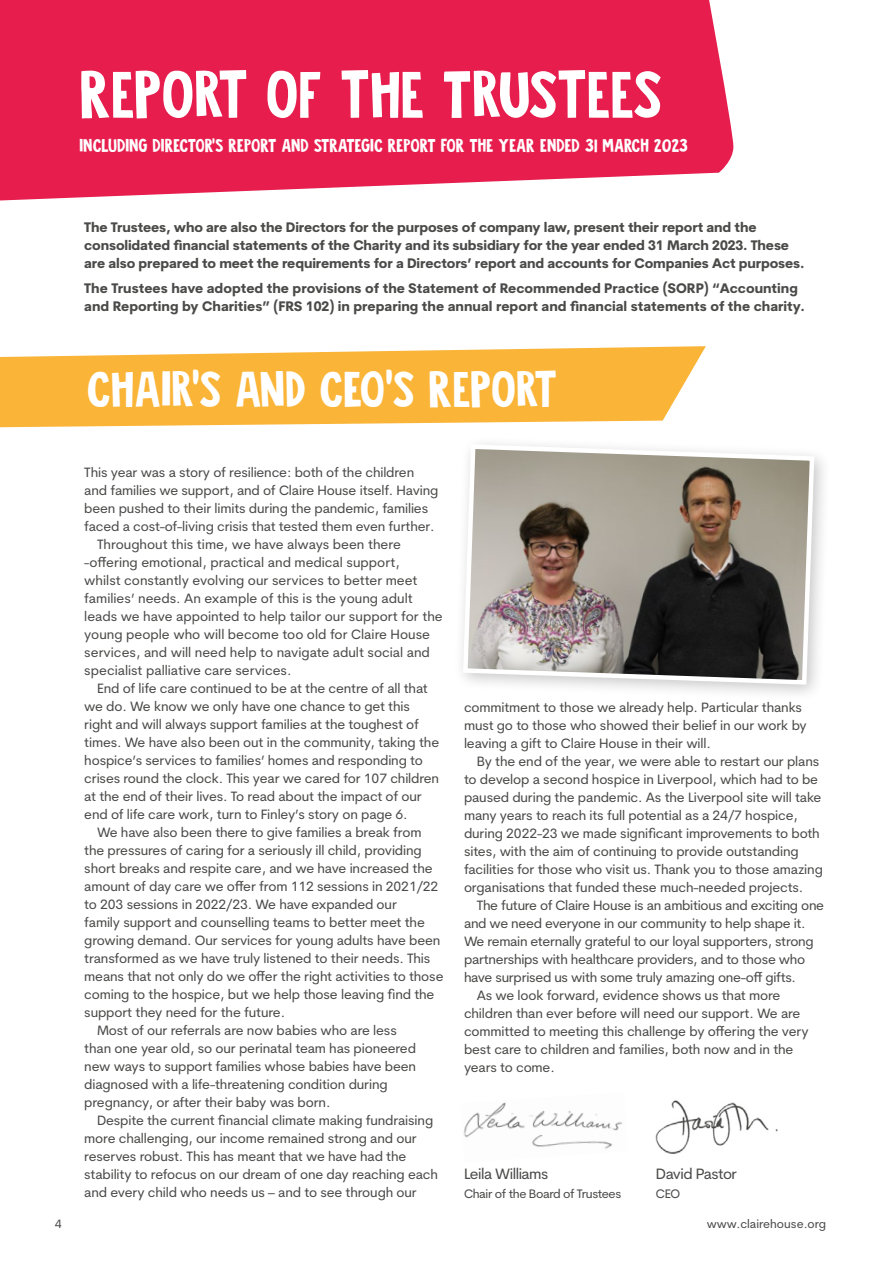
<style>
.page{position:relative;width:893px;height:1263px;background:#fff}
.page>*{position:absolute;margin:0;border:0;box-sizing:border-box;transform-origin:0 0}
.t1{font:58.95px "Jalebi";color:#fff}
.t2{font:45px "Jalebi";color:#fff}
.t3{font:16.5px "Jalebi";color:#fff}
.t4{font:15px "Cerebri Sans";letter-spacing:-.03em;color:#4a4a49}
.t5{font:13.5px/18px "Cerebri Sans";letter-spacing:-.01em;color:#4a4a49}
.t6{font:800 13.5px/18px "Cerebri Sans";letter-spacing:-.01em;color:#4a4a49}
.t7{font:12.3px "Cerebri Sans";letter-spacing:-.03em;color:#4a4a49}
.t8{font:12px "Cerebri Sans";color:#4a4a49}
</style>
<div class="page">
<svg style="left:0;top:0;width:733px;height:201px;background:#e8305c"></svg>
<svg style="left:0;top:346px;width:706px;height:81px;background:#fabe52"></svg>
<img style="left:655px;top:1100px;width:123px;height:54px">
<div style="left:454px;top:435px;width:378px;height:268px;background:#000;opacity:.22"></div>
<img style="left:461px;top:442px;width:356px;height:245px">
<img style="left:463px;top:1102px;width:160px;height:47px">
<h1 class="t1" style="left:80px;top:52px;width:584px">REPORT OF THE TRUSTEES</h1>
<p class="t3" style="left:80px;top:133px;width:610px">INCLUDING DIRECTOR’S REPORT AND STRATEGIC REPORT FOR THE YEAR ENDED 31 MARCH 2023</p>
<p class="t6" style="left:84px;top:218px;width:722px">The Trustees, who are also the Directors for the purposes of company law, present their report and the consolidated financial statements of the Charity and its subsidiary for the year ended 31 March 2023. These are also prepared to meet the requirements for a Directors’ report and accounts for Companies Act purposes.</p>
<p class="t6" style="left:84px;top:279px;width:722px">The Trustees have adopted the provisions of the Statement of Recommended Practice (SORP) “Accounting and Reporting by Charities” (FRS 102) in preparing the annual report and financial statements of the charity.</p>
<h2 class="t2" style="left:87px;top:357px;width:472px">CHAIR’S AND CEO’S REPORT</h2>
<p class="t5" style="left:84px;top:463px;width:331px">This year was a story of resilience: both of the children</p>
<p class="t5" style="left:84px;top:481px;width:356px">and families we support, and of Claire House itself. Having</p>
<p class="t5" style="left:84px;top:499px;width:345px">been pushed to their limits during the pandemic, families</p>
<p class="t5" style="left:84px;top:517px;width:352px">faced a cost-of-living crisis that tested them even further.</p>
<p class="t5" style="left:97px;top:535px;width:305px">Throughout this time, we have always been there</p>
<p class="t5" style="left:84px;top:553px;width:317px">-offering emotional, practical and medical support,</p>
<p class="t5" style="left:84px;top:571px;width:335px">whilst constantly evolving our services to better meet</p>
<p class="t5" style="left:84px;top:589px;width:330px">families’ needs. An example of this is the young adult</p>
<p class="t5" style="left:84px;top:607px;width:360px">leads we have appointed to help tailor our support for the</p>
<p class="t5" style="left:84px;top:625px;width:347px">young people who will become too old for Claire House</p>
<p class="t5" style="left:84px;top:643px;width:347px">services, and will need help to navigate adult social and</p>
<p class="t5" style="left:84px;top:661px;width:209px">specialist palliative care services.</p>
<p class="t5" style="left:97px;top:679px;width:332px">End of life care continued to be at the centre of all that</p>
<p class="t5" style="left:84px;top:697px;width:327px">we do. We know we only have one chance to get this</p>
<p class="t5" style="left:84px;top:715px;width:336px">right and will always support families at the toughest of</p>
<p class="t5" style="left:84px;top:733px;width:356px">times. We have also been out in the community, taking the</p>
<p class="t5" style="left:84px;top:751px;width:340px">hospice’s services to families’ homes and responding to</p>
<p class="t5" style="left:84px;top:769px;width:356px">crises round the clock. This year we cared for 107 children</p>
<p class="t5" style="left:84px;top:787px;width:339px">at the end of their lives. To read about the impact of our</p>
<p class="t5" style="left:84px;top:805px;width:325px">end of life care work, turn to Finley’s story on page 6.</p>
<p class="t5" style="left:97px;top:823px;width:326px">We have also been there to give families a break from</p>
<p class="t5" style="left:84px;top:841px;width:339px">the pressures of caring for a seriously ill child, providing</p>
<p class="t5" style="left:84px;top:859px;width:350px">short breaks and respite care, and we have increased the</p>
<p class="t5" style="left:84px;top:877px;width:356px">amount of day care we offer from 112 sessions in 2021/22</p>
<p class="t5" style="left:84px;top:895px;width:314px">to 203 sessions in 2022/23. We have expanded our</p>
<p class="t5" style="left:84px;top:913px;width:342px">family support and counselling teams to better meet the</p>
<p class="t5" style="left:84px;top:931px;width:358px">growing demand. Our services for young adults have been</p>
<p class="t5" style="left:84px;top:949px;width:348px">transformed as we have truly listened to their needs. This</p>
<p class="t5" style="left:84px;top:967px;width:361px">means that not only do we offer the right activities to those</p>
<p class="t5" style="left:84px;top:985px;width:352px">coming to the hospice, but we help those leaving find the</p>
<p class="t5" style="left:84px;top:1003px;width:202px">support they need for the future.</p>
<p class="t5" style="left:97px;top:1021px;width:301px">Most of our referrals are now babies who are less</p>
<p class="t5" style="left:84px;top:1039px;width:333px">than one year old, so our perinatal team has pioneered</p>
<p class="t5" style="left:84px;top:1057px;width:333px">new ways to support families whose babies have been</p>
<p class="t5" style="left:84px;top:1075px;width:305px">diagnosed with a life-threatening condition during</p>
<p class="t5" style="left:84px;top:1093px;width:248px">pregnancy, or after their baby was born.</p>
<p class="t5" style="left:97px;top:1111px;width:338px">Despite the current financial climate making fundraising</p>
<p class="t5" style="left:84px;top:1129px;width:334px">more challenging, our income remained strong and our</p>
<p class="t5" style="left:84px;top:1147px;width:324px">reserves robust. This has meant that we have had the</p>
<p class="t5" style="left:84px;top:1165px;width:355px">stability to refocus on our dream of one day reaching each</p>
<p class="t5" style="left:84px;top:1183px;width:334px">and every child who needs us – and to see through our</p>
<p class="t5" style="left:464px;top:698px;width:344px">commitment to those we already help. Particular thanks must go to those who showed their belief in our work by leaving a gift to Claire House in their will.</p>
<p class="t5" style="left:464px;top:752px;width:360px;text-indent:13px">By the end of the year, we were able to restart our plans to develop a second hospice in Liverpool, which had to be paused during the pandemic. As the Liverpool site will take many years to reach its full potential as a 24/7 hospice, during 2022-23 we made significant improvements to both sites, with the aim of continuing to provide outstanding facilities for those who visit us. Thank you to those amazing organisations that funded these much-needed projects.</p>
<p class="t5" style="left:477px;top:896px;width:349px">The future of Claire House is an ambitious and exciting one</p>
<p class="t5" style="left:464px;top:914px;width:343px">and we need everyone in our community to help shape it.</p>
<p class="t5" style="left:464px;top:932px;width:351px">We remain eternally grateful to our loyal supporters, strong</p>
<p class="t5" style="left:464px;top:950px;width:343px">partnerships with healthcare providers, and to those who</p>
<p class="t5" style="left:464px;top:968px;width:334px">have surprised us with some truly amazing one-off gifts.</p>
<p class="t5" style="left:477px;top:986px;width:305px">As we look forward, evidence shows us that more</p>
<p class="t5" style="left:464px;top:1004px;width:338px">children than ever before will need our support. We are</p>
<p class="t5" style="left:464px;top:1022px;width:346px">committed to meeting this challenge by offering the very</p>
<p class="t5" style="left:464px;top:1040px;width:331px">best care to children and families, both now and in the</p>
<p class="t5" style="left:464px;top:1058px;width:92px">years to come.</p>
<p class="t4" style="left:464px;top:1164px;width:86px">Leila Williams</p>
<p class="t7" style="left:464px;top:1186px;width:159px">Chair of the Board of Trustees</p>
<p class="t4" style="left:656px;top:1164px;width:83px">David Pastor</p>
<p class="t7" style="left:656px;top:1186px;width:26px">CEO</p>
<p class="t8" style="left:55px;top:1217px;width:8px">4</p>
<p class="t8" style="left:707px;top:1217px;width:121px">www.clairehouse.org</p>
</div>
